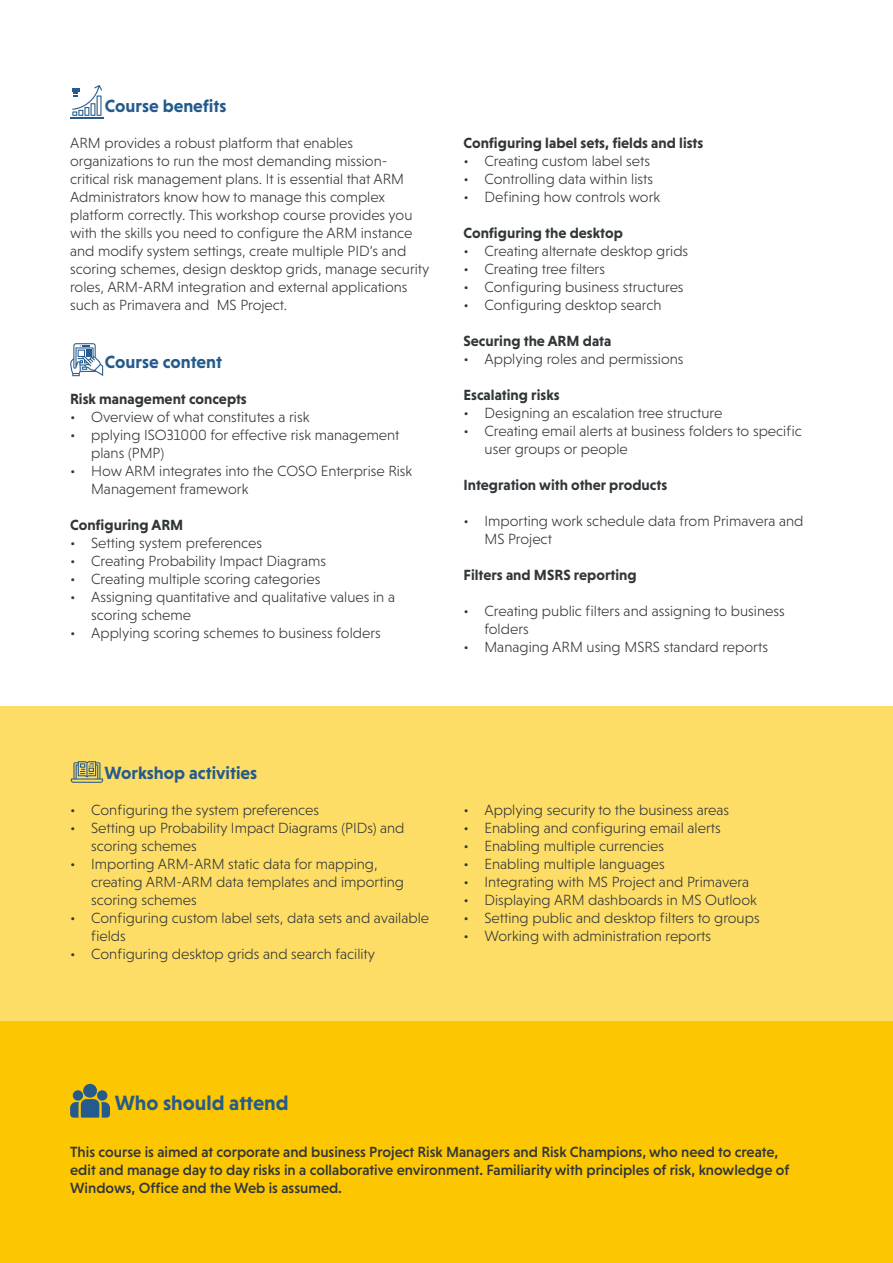
<style>
.page{position:relative;width:893px;height:1263px;background:#fff}
.page>*{position:absolute;margin:0;border:0;box-sizing:border-box;transform-origin:0 0}
.t1{font:700 21px "Niveau Grotesk";color:#255b8c}
.t2{font:700 18px "Niveau Grotesk";color:#255b8c}
.t3{font:300 15px/18px "Niveau Grotesk";color:#313639}
.t4{font:500 15px/18px "Niveau Grotesk";color:#313639}
.t5{font:700 15px "Niveau Grotesk";color:#313639}
</style>
<div class="page">
<div style="left:0;top:1020px;width:893px;height:243px;background:#fcc700"></div>
<svg style="left:70px;top:1084px;width:40px;height:33px"></svg>
<svg style="left:70px;top:343px;width:33px;height:33px"></svg>
<hr style="left:70px;top:117px;width:33px;height:1px;background:#255b8c">
<svg style="left:72px;top:85px;width:30px;height:31px"></svg>
<div style="left:0;top:706px;width:893px;height:314px;background:#fddd66"></div>
<svg style="left:71px;top:761px;width:32px;height:22px"></svg>
<p class="t2" style="left:105px;top:96px;width:123px">Course benefits</p>
<p class="t3" style="left:70px;top:134px;width:361px">ARM provides a robust platform that enables organizations to run the most demanding mission&shy;critical risk management plans. It is essential that ARM Administrators know how to manage this complex platform correctly. This workshop course provides you with the skills you need to configure the ARM instance and modify system settings, create multiple PID’s and scoring schemes, design desktop grids, manage security roles, ARM-ARM integration and external applications such as Primavera and MS Project.</p>
<p class="t2" style="left:105px;top:351px;width:118px">Course content</p>
<p class="t5" style="left:70px;top:390px;width:178px">Risk management concepts</p>
<p class="t3" style="left:70px;top:408px;width:241px">• Overview of what constitutes a risk</p>
<p class="t3" style="left:91px;top:426px;width:310px;text-indent:-21px">• pplying ISO31000 for effective risk management plans (PMP)</p>
<p class="t3" style="left:91px;top:462px;width:323px;text-indent:-21px">• How ARM integrates into the COSO Enterprise Risk<br>Management framework</p>
<p class="t5" style="left:70px;top:516px;width:115px">Configuring ARM</p>
<p class="t3" style="left:70px;top:534px;width:193px">• Setting system preferences</p>
<p class="t3" style="left:70px;top:552px;width:258px">• Creating Probability Impact Diagrams</p>
<p class="t3" style="left:70px;top:570px;width:252px">• Creating multiple scoring categories</p>
<p class="t3" style="left:91px;top:588px;width:305px;text-indent:-21px">• Assigning quantitative and qualitative values in a scoring scheme</p>
<p class="t3" style="left:70px;top:624px;width:312px">• Applying scoring schemes to business folders</p>
<p class="t5" style="left:463px;top:134px;width:241px">Configuring label sets, fields and lists</p>
<p class="t3" style="left:463px;top:152px;width:188px">• Creating custom label sets</p>
<p class="t3" style="left:463px;top:170px;width:191px">• Controlling data within lists</p>
<p class="t3" style="left:463px;top:188px;width:198px">• Defining how controls work</p>
<p class="t5" style="left:463px;top:224px;width:161px">Configuring the desktop</p>
<p class="t3" style="left:463px;top:242px;width:226px">• Creating alternate desktop grids</p>
<p class="t3" style="left:463px;top:260px;width:143px">• Creating tree filters</p>
<p class="t3" style="left:463px;top:278px;width:222px">• Configuring business structures</p>
<p class="t3" style="left:463px;top:296px;width:200px">• Configuring desktop search</p>
<p class="t5" style="left:463px;top:332px;width:149px">Securing the ARM data</p>
<p class="t3" style="left:463px;top:350px;width:222px">• Applying roles and permissions</p>
<p class="t5" style="left:463px;top:386px;width:98px">Escalating risks</p>
<p class="t3" style="left:463px;top:404px;width:260px">• Designing an escalation tree structure</p>
<p class="t3" style="left:484px;top:422px;width:319px;text-indent:-21px">• Creating email alerts at business folders to specific user groups or people</p>
<p class="t5" style="left:463px;top:476px;width:205px">Integration with other products</p>
<p class="t3" style="left:484px;top:512px;width:320px;text-indent:-21px">• Importing work schedule data from Primavera and<br>MS Project</p>
<p class="t5" style="left:463px;top:566px;width:175px">Filters and MSRS reporting</p>
<p class="t3" style="left:484px;top:602px;width:302px;text-indent:-21px">• Creating public filters and assigning to business folders</p>
<p class="t3" style="left:463px;top:638px;width:306px">• Managing ARM using MSRS standard reports</p>
<p class="t2" style="left:105px;top:762px;width:154px">Workshop activities</p>
<p class="t3" style="left:70px;top:801px;width:250px">• Configuring the system preferences</p>
<p class="t3" style="left:91px;top:819px;width:315px;text-indent:-21px">• Setting up Probability Impact Diagrams (PIDs) and scoring schemes</p>
<p class="t3" style="left:91px;top:855px;width:314px;text-indent:-21px">• Importing ARM-ARM static data for mapping, creating ARM-ARM data templates and importing scoring schemes</p>
<p class="t3" style="left:91px;top:909px;width:339px;text-indent:-21px">• Configuring custom label sets, data sets and available fields</p>
<p class="t3" style="left:70px;top:945px;width:307px">• Configuring desktop grids and search facility</p>
<p class="t3" style="left:463px;top:801px;width:267px">• Applying security to the business areas</p>
<p class="t3" style="left:463px;top:819px;width:259px">• Enabling and configuring email alerts</p>
<p class="t3" style="left:463px;top:837px;width:202px">• Enabling multiple currencies</p>
<p class="t3" style="left:463px;top:855px;width:203px">• Enabling multiple languages</p>
<p class="t3" style="left:463px;top:873px;width:287px">• Integrating with MS Project and Primavera</p>
<p class="t3" style="left:463px;top:891px;width:295px">• Displaying ARM dashboards in MS Outlook</p>
<p class="t3" style="left:463px;top:909px;width:298px">• Setting public and desktop filters to groups</p>
<p class="t3" style="left:463px;top:927px;width:249px">• Working with administration reports</p>
<p class="t1" style="left:115px;top:1091px;width:175px">Who should attend</p>
<p class="t4" style="left:70px;top:1142px;width:721px">This course is aimed at corporate and business Project Risk Managers and Risk Champions, who need to create, edit and manage day to day risks in a collaborative environment. Familiarity with principles of risk, knowledge of<br>Windows, Office and the Web is assumed.</p>
</div>
